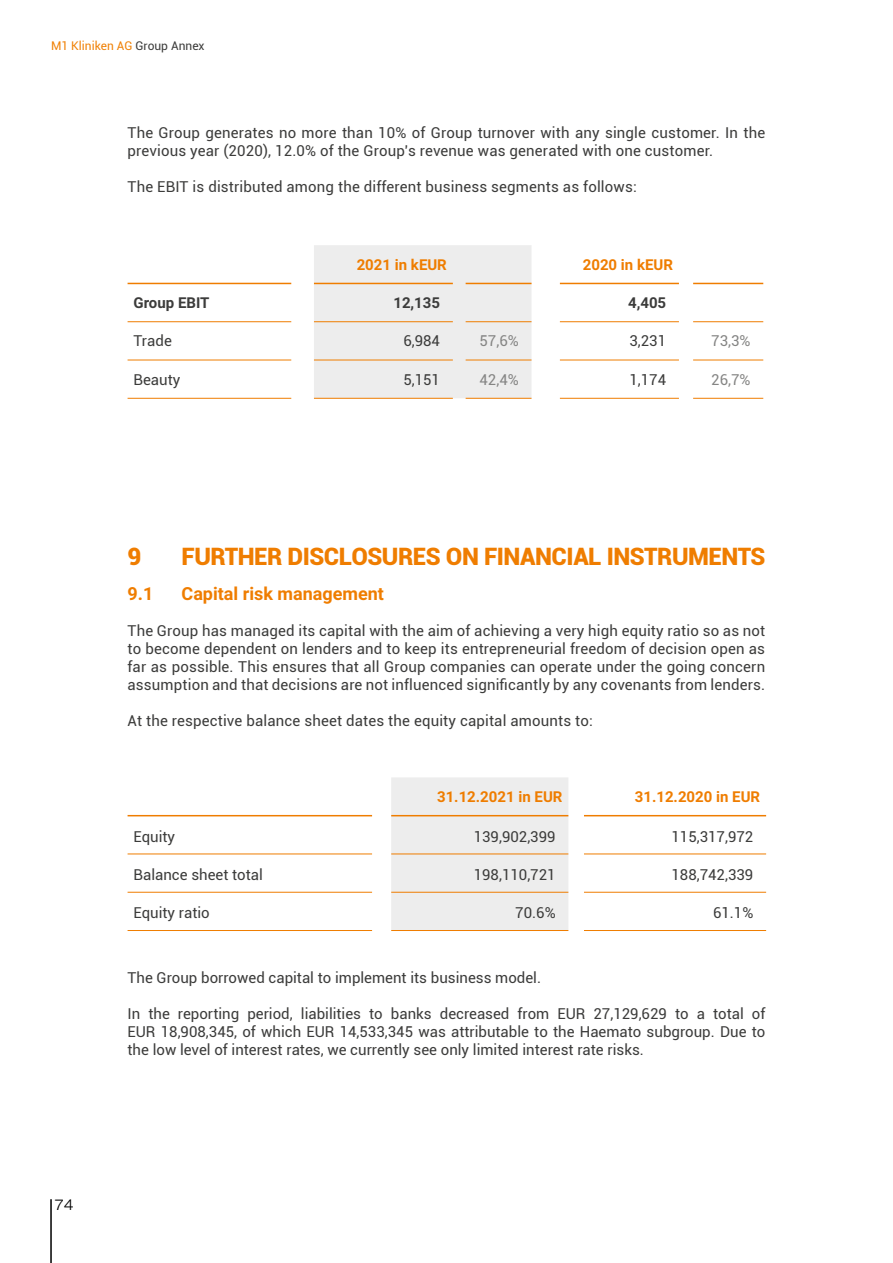
<style>
.page{position:relative;width:893px;height:1263px;background:#fff}
.page>*{position:absolute;margin:0;border:0;box-sizing:border-box;transform-origin:0 0}
.t1{font:900 24px "Roboto";letter-spacing:-.02em;color:#ef7d00}
.t2{font:700 18px "Roboto";color:#ef7d00}
.t3{font:15px/18px "Roboto";letter-spacing:.01em;color:#3c3c3b;text-align:justify}
.t4{font:700 15px "Roboto";color:#ef7d00}
.t5{font:700 15px "Roboto";color:#3c3c3b}
.t6{font:15px "Roboto";color:#858584}
.t7{font:300 expanded 15px "Helvetica Neue LT Pro";color:#000}
.t8{font:12px "Roboto";color:#f08208}
.s1{color:#3c3c3b}
</style>
<div class="page">
<hr style="left:50px;top:1199px;width:2px;height:64px;background:#000">
<div style="left:314px;top:245px;width:217px;height:153px;background:#ededed"></div>
<hr style="left:128px;top:283px;width:163px;height:1px;background:#ef7d00">
<hr style="left:314px;top:283px;width:139px;height:1px;background:#ef7d00">
<hr style="left:466px;top:283px;width:65px;height:1px;background:#ef7d00">
<hr style="left:560px;top:283px;width:119px;height:1px;background:#ef7d00">
<hr style="left:693px;top:283px;width:70px;height:1px;background:#ef7d00">
<hr style="left:128px;top:321px;width:163px;height:1px;background:#ef7d00">
<hr style="left:128px;top:360px;width:163px;height:1px;background:#ef7d00">
<hr style="left:128px;top:398px;width:163px;height:1px;background:#ef7d00">
<hr style="left:314px;top:321px;width:139px;height:1px;background:#ef7d00">
<hr style="left:560px;top:321px;width:119px;height:1px;background:#ef7d00">
<hr style="left:314px;top:360px;width:139px;height:1px;background:#ef7d00">
<hr style="left:560px;top:360px;width:119px;height:1px;background:#ef7d00">
<hr style="left:314px;top:398px;width:139px;height:1px;background:#ef7d00">
<hr style="left:560px;top:398px;width:119px;height:1px;background:#ef7d00">
<hr style="left:466px;top:321px;width:65px;height:1px;background:#ef7d00">
<hr style="left:693px;top:321px;width:70px;height:1px;background:#ef7d00">
<hr style="left:466px;top:360px;width:65px;height:1px;background:#ef7d00">
<hr style="left:693px;top:360px;width:70px;height:1px;background:#ef7d00">
<hr style="left:466px;top:398px;width:65px;height:1px;background:#ef7d00">
<hr style="left:693px;top:398px;width:70px;height:1px;background:#ef7d00">
<div style="left:391px;top:777px;width:177px;height:153px;background:#ededed"></div>
<hr style="left:128px;top:815px;width:244px;height:1px;background:#ef7d00">
<hr style="left:391px;top:815px;width:177px;height:1px;background:#ef7d00">
<hr style="left:584px;top:815px;width:182px;height:1px;background:#ef7d00">
<hr style="left:128px;top:854px;width:244px;height:1px;background:#ef7d00">
<hr style="left:128px;top:892px;width:244px;height:1px;background:#ef7d00">
<hr style="left:128px;top:930px;width:244px;height:1px;background:#ef7d00">
<hr style="left:391px;top:854px;width:177px;height:1px;background:#ef7d00">
<hr style="left:584px;top:854px;width:182px;height:1px;background:#ef7d00">
<hr style="left:391px;top:892px;width:177px;height:1px;background:#ef7d00">
<hr style="left:584px;top:892px;width:182px;height:1px;background:#ef7d00">
<hr style="left:391px;top:930px;width:177px;height:1px;background:#ef7d00">
<hr style="left:584px;top:930px;width:182px;height:1px;background:#ef7d00">
<p class="t8" style="left:51px;top:38px;width:155px">M1 Kliniken AG <span class="s1">Group Annex</span></p>
<p class="t3" style="left:128px;top:123px;width:639px">The Group generates no more than 10% of Group turnover with any single customer. In the previous year (2020), 12.0% of the Group's revenue was generated with one customer.</p>
<p class="t3" style="left:128px;top:177px;width:511px">The EBIT is distributed among the different business segments as follows:</p>
<p class="t4" style="left:357px;top:254px;width:92px">2021 in kEUR</p>
<p class="t4" style="left:583px;top:254px;width:92px">2020 in kEUR</p>
<p class="t5" style="left:134px;top:292px;width:77px">Group EBIT</p>
<p class="t5" style="left:393px;top:292px;width:48px">12,135</p>
<p class="t5" style="left:628px;top:292px;width:40px">4,405</p>
<p class="t3" style="left:134px;top:332px;width:40px">Trade</p>
<p class="t3" style="left:403px;top:332px;width:38px">6,984</p>
<p class="t6" style="left:479px;top:331px;width:41px">57,6%</p>
<p class="t3" style="left:629px;top:332px;width:38px">3,231</p>
<p class="t6" style="left:711px;top:331px;width:41px">73,3%</p>
<p class="t3" style="left:134px;top:370px;width:48px">Beauty</p>
<p class="t3" style="left:403px;top:370px;width:38px">5,151</p>
<p class="t6" style="left:479px;top:369px;width:41px">42,4%</p>
<p class="t3" style="left:629px;top:370px;width:38px">1,174</p>
<p class="t6" style="left:711px;top:369px;width:41px">26,7%</p>
<h1 class="t1" style="left:128px;top:540px;width:15px">9</h1>
<h1 class="t1" style="left:182px;top:540px;width:585px">FURTHER DISCLOSURES ON FINANCIAL INSTRUMENTS</h1>
<p class="t2" style="left:128px;top:581px;width:27px">9.1</p>
<p class="t2" style="left:182px;top:581px;width:204px">Capital risk management</p>
<p class="t3" style="left:128px;top:621px;width:639px">The Group has managed its capital with the aim of achieving a very high equity ratio so as not to become dependent on lenders and to keep its entrepreneurial freedom of decision open as far as possible. This ensures that all Group companies can operate under the going concern assumption and that decisions are not influenced significantly by any covenants from lenders.</p>
<p class="t3" style="left:128px;top:711px;width:467px">At the respective balance sheet dates the equity capital amounts to:</p>
<p class="t4" style="left:437px;top:786px;width:127px">31.12.2021 in EUR</p>
<p class="t4" style="left:635px;top:786px;width:127px">31.12.2020 in EUR</p>
<p class="t3" style="left:134px;top:827px;width:43px">Equity</p>
<p class="t3" style="left:474px;top:827px;width:83px">139,902,399</p>
<p class="t3" style="left:671px;top:827px;width:83px">115,317,972</p>
<p class="t3" style="left:134px;top:865px;width:131px">Balance sheet total</p>
<p class="t3" style="left:474px;top:865px;width:83px">198,110,721</p>
<p class="t3" style="left:671px;top:865px;width:83px">188,742,339</p>
<p class="t3" style="left:134px;top:903px;width:78px">Equity ratio</p>
<p class="t3" style="left:515px;top:903px;width:42px">70.6%</p>
<p class="t3" style="left:713px;top:903px;width:42px">61.1%</p>
<p class="t3" style="left:128px;top:968px;width:415px">The Group borrowed capital to implement its business model.</p>
<p class="t3" style="left:128px;top:1004px;width:639px">In the reporting period, liabilities to banks decreased from EUR 27,129,629 to a total of EUR 18,908,345, of which EUR 14,533,345 was attributable to the Haemato subgroup. Due to the low level of interest rates, we currently see only limited interest rate risks.</p>
<p class="t7" style="left:55px;top:1195px;width:20px">74</p>
</div>
